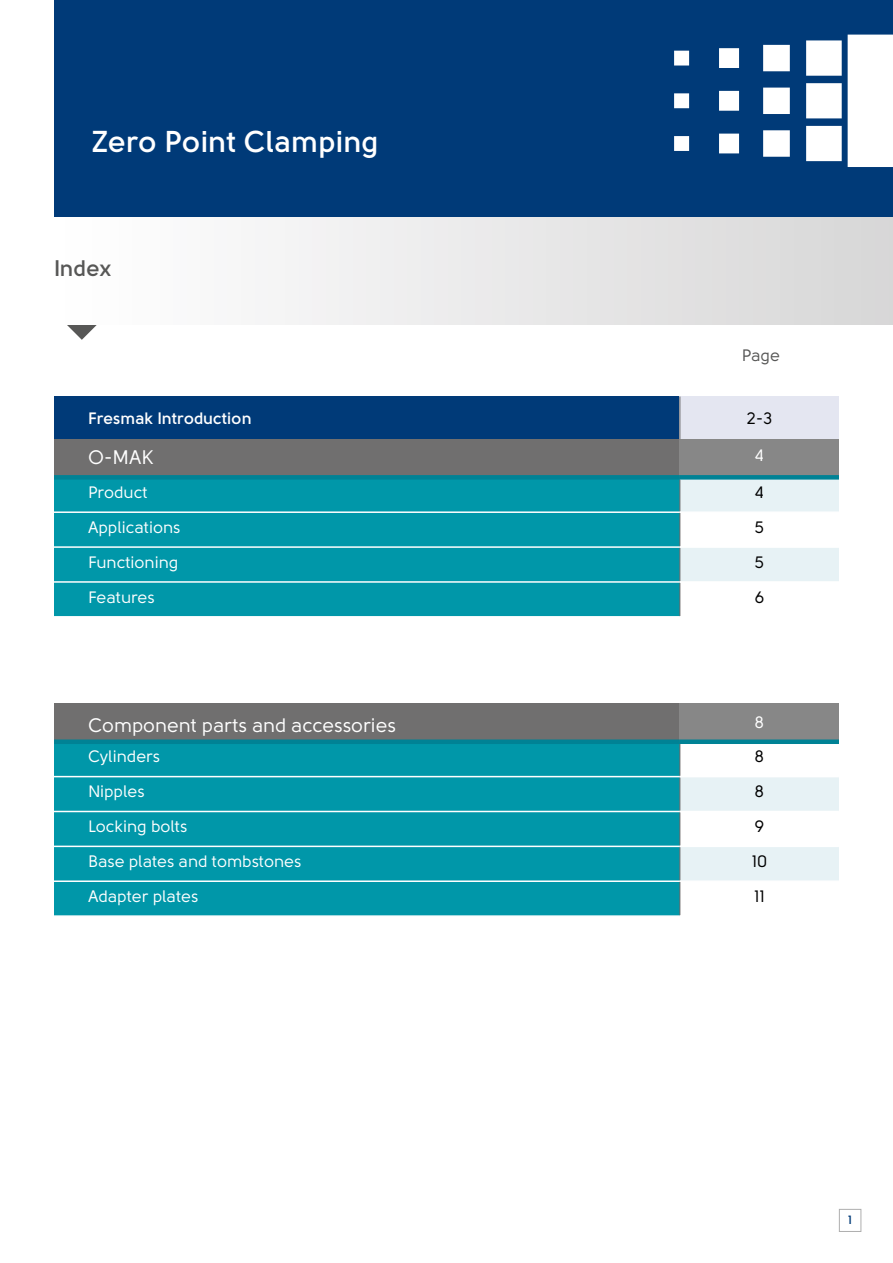
<style>
.page{position:relative;width:893px;height:1263px;background:#fff}
.page>*{position:absolute;margin:0;border:0;box-sizing:border-box;transform-origin:0 0}
.t1{font:700 30px "Solomon Sans Semi";color:#fff}
.t2{font:700 22.5px "Solomon Sans Semi";color:#575756}
.t3{font:19.5px "Solomon Sans Normal";color:#fff}
.t4{font:16.5px "Solomon Sans Normal";color:#fff}
.t5{font:700 16.5px "Solomon Sans Semi";color:#fff}
.t6{font:16.5px "Solomon Sans Normal";color:#000}
.t7{font:16.5px "Solomon Sans Normal";color:#575756}
.t8{font:700 12px "Solomon Sans Semi";color:#003a78}
</style>
<div class="page">
<svg style="left:67px;top:325px;width:30px;height:15px"></svg>
<div style="left:54px;top:205px;width:839px;height:120px;background:linear-gradient(to right,#fff,#d7d7d7)"></div>
<div style="left:54px;top:0;width:839px;height:216px;background:#003a78"></div>
<svg style="left:674px;top:35px;width:219px;height:132px"></svg>
<div style="left:54px;top:396px;width:626px;height:43px;background:#003a78"></div>
<div style="left:680px;top:396px;width:159px;height:43px;background:#e4e6f1"></div>
<div style="left:54px;top:439px;width:626px;height:38px;background:#706f6f"></div>
<div style="left:680px;top:439px;width:159px;height:38px;background:#878787"></div>
<div style="left:54px;top:480px;width:625px;height:136px;background:#0097a9"></div>
<svg style="left:680px;top:480px;width:159px;height:101px"></svg>
<hr style="left:679px;top:480px;width:1px;height:31px;background:#646363">
<hr style="left:679px;top:513px;width:1px;height:33px;background:#646363">
<hr style="left:679px;top:548px;width:1px;height:33px;background:#646363">
<hr style="left:679px;top:583px;width:1px;height:33px;background:#646363">
<hr style="left:54px;top:511px;width:626px;height:2px;background:#fff">
<hr style="left:680px;top:511px;width:159px;height:2px;background:#fff">
<hr style="left:54px;top:546px;width:626px;height:2px;background:#fff">
<hr style="left:680px;top:546px;width:159px;height:2px;background:#fff">
<hr style="left:54px;top:581px;width:626px;height:2px;background:#fff">
<div style="left:54px;top:475px;width:626px;height:5px;background:#008295"></div>
<div style="left:680px;top:475px;width:159px;height:5px;background:#008295"></div>
<hr style="left:679px;top:396px;width:1px;height:43px;background:#646363">
<div style="left:54px;top:703px;width:626px;height:39px;background:#706f6f"></div>
<div style="left:680px;top:703px;width:159px;height:39px;background:#878787"></div>
<div style="left:54px;top:744px;width:625px;height:171px;background:#0097a9"></div>
<svg style="left:680px;top:777px;width:159px;height:103px"></svg>
<hr style="left:679px;top:744px;width:1px;height:32px;background:#646363">
<hr style="left:679px;top:777px;width:1px;height:34px;background:#646363">
<hr style="left:679px;top:812px;width:1px;height:34px;background:#646363">
<hr style="left:679px;top:847px;width:1px;height:33px;background:#646363">
<hr style="left:679px;top:882px;width:1px;height:33px;background:#646363">
<hr style="left:54px;top:776px;width:626px;height:1px;background:#fff">
<hr style="left:54px;top:811px;width:626px;height:1px;background:#fff">
<hr style="left:680px;top:811px;width:159px;height:1px;background:#fff">
<hr style="left:54px;top:846px;width:626px;height:1px;background:#fff">
<hr style="left:680px;top:846px;width:159px;height:1px;background:#fff">
<hr style="left:54px;top:880px;width:626px;height:2px;background:#fff">
<div style="left:54px;top:739px;width:626px;height:5px;background:#008295"></div>
<div style="left:680px;top:739px;width:159px;height:5px;background:#008295"></div>
<div style="left:839px;top:1209px;width:22px;height:23px;border:1px solid #aeaeae"></div>
<h1 class="t1" style="left:91px;top:125px;width:289px">Zero Point Clamping</h1>
<h2 class="t2" style="left:54px;top:255px;width:59px">Index</h2>
<p class="t7" style="left:742px;top:346px;width:40px">Page</p>
<p class="t5" style="left:88px;top:409px;width:165px">Fresmak Introduction</p>
<p class="t6" style="left:746px;top:409px;width:28px">2-3</p>
<p class="t3" style="left:88px;top:446px;width:67px">O-MAK</p>
<p class="t4" style="left:755px;top:446px;width:11px">4</p>
<p class="t4" style="left:88px;top:483px;width:61px">Product</p>
<p class="t6" style="left:755px;top:483px;width:11px">4</p>
<p class="t4" style="left:88px;top:518px;width:94px">Applications</p>
<p class="t6" style="left:755px;top:518px;width:11px">5</p>
<p class="t4" style="left:88px;top:553px;width:92px">Functioning</p>
<p class="t6" style="left:755px;top:553px;width:11px">5</p>
<p class="t4" style="left:88px;top:587px;width:68px">Features</p>
<p class="t6" style="left:754px;top:587px;width:11px">6</p>
<p class="t3" style="left:88px;top:714px;width:309px">Component parts and accessories</p>
<p class="t4" style="left:755px;top:713px;width:11px">8</p>
<p class="t4" style="left:88px;top:747px;width:74px">Cylinders</p>
<p class="t6" style="left:755px;top:747px;width:11px">8</p>
<p class="t4" style="left:88px;top:782px;width:58px">Nipples</p>
<p class="t6" style="left:755px;top:782px;width:11px">8</p>
<p class="t4" style="left:88px;top:817px;width:101px">Locking bolts</p>
<p class="t6" style="left:754px;top:817px;width:11px">9</p>
<p class="t4" style="left:88px;top:852px;width:215px">Base plates and tombstones</p>
<p class="t6" style="left:752px;top:852px;width:17px">10</p>
<p class="t4" style="left:88px;top:887px;width:112px">Adapter plates</p>
<p class="t6" style="left:754px;top:887px;width:12px">11</p>
<p class="t8" style="left:848px;top:1213px;width:6px">1</p>
</div>
